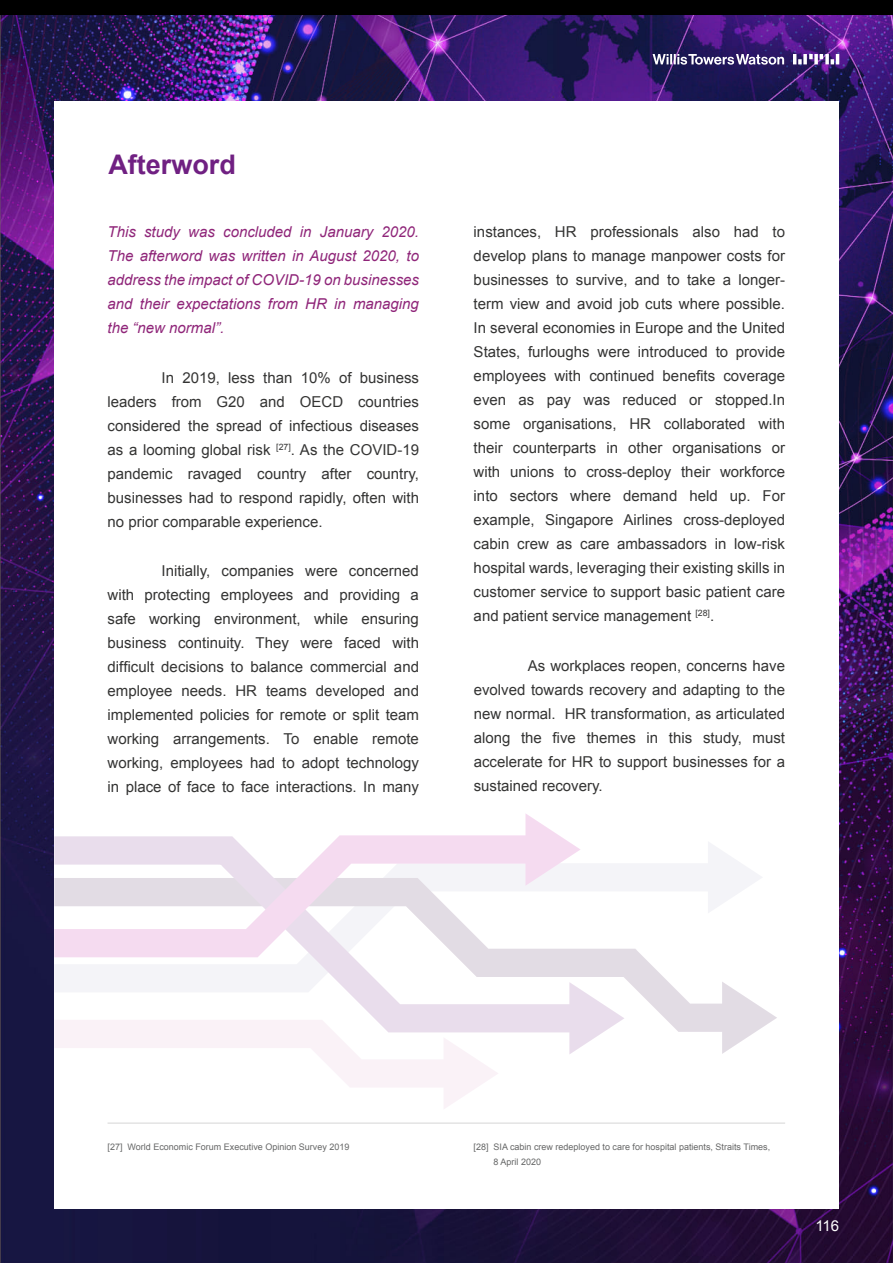
<style>
.page{position:relative;width:893px;height:1263px;background:#fff}
.page>*{position:absolute;margin:0;border:0;box-sizing:border-box;transform-origin:0 0}
.t1{font:700 27px "Arial";color:#702082}
.t2{font:15px/24px "Arial";color:#343433;text-align:justify}
.t3{font:italic 15px/24px "Arial";color:#8f2579;text-align:justify}
.t4{font:15px "Arial";color:#fff}
.t5{font:9px/15px "Arial";color:#666767}
</style>
<div class="page">
<img style="left:0;top:15px;width:893px;height:1248px">
<div style="left:54px;top:101px;width:785px;height:1107px;background:#fff"></div>
<svg style="left:653px;top:54px;width:186px;height:11px"></svg>
<div style="left:0;top:0;width:893px;height:15px;background:#000"></div>
<hr style="left:108px;top:1123px;width:677px;height:1px;background:#aaaaab">
<svg style="left:624px;top:842px;width:138px;height:36px"></svg>
<svg style="left:624px;top:878px;width:153px;height:176px"></svg>
<svg style="left:55px;top:864px;width:569px;height:190px"></svg>
<svg style="left:54px;top:814px;width:527px;height:143px"></svg>
<svg style="left:55px;top:1020px;width:444px;height:89px"></svg>
<h1 class="t1" style="left:108px;top:147px;width:129px">Afterword</h1>
<p class="t3" style="left:108px;top:220px;width:313px">This study was concluded in January 2020.<br>The afterword was written in August 2020, to address the impact of COVID-19 on businesses and their expectations from HR in managing the “new normal”.</p>
<p class="t2" style="left:108px;top:366px;width:313px;text-indent:54px">In 2019, less than 10% of business leaders from G20 and OECD countries considered the spread of infectious diseases as a looming global risk <sup>[27]</sup>. As the COVID-19 pandemic ravaged country after country, businesses had to respond rapidly, often with no prior comparable experience.</p>
<p class="t2" style="left:108px;top:559px;width:313px;text-indent:54px">Initially, companies were concerned with protecting employees and providing a safe working environment, while ensuring business continuity. They were faced with difficult decisions to balance commercial and employee needs. HR teams developed and implemented policies for remote or split team working arrangements. To enable remote working, employees had to adopt technology in place of face to face interactions. In many</p>
<p class="t2" style="left:474px;top:220px;width:313px">instances, HR professionals also had to develop plans to manage manpower costs for businesses to survive, and to take a longer&shy;term view and avoid job cuts where possible.<br>In several economies in Europe and the United States, furloughs were introduced to provide employees with continued benefits coverage even as pay was reduced or stopped.In some organisations, HR collaborated with their counterparts in other organisations or with unions to cross-deploy their workforce into sectors where demand held up. For example, Singapore Airlines cross-deployed cabin crew as care ambassadors in low-risk hospital wards, leveraging their existing skills in customer service to support basic patient care and patient service management <sup>[28]</sup>.</p>
<p class="t2" style="left:474px;top:654px;width:313px;text-indent:54px">As workplaces reopen, concerns have evolved towards recovery and adapting to the new normal. HR transformation, as articulated along the five themes in this study, must accelerate for HR to support businesses for a sustained recovery.</p>
<p class="t5" style="left:108px;top:1139px;width:243px">[27] World Economic Forum Executive Opinion Survey 2019</p>
<p class="t5" style="left:493px;top:1139px;width:278px;text-indent:-20px">[28] SIA cabin crew redeployed to care for hospital patients, Straits Times,<br>8 April 2020</p>
<p class="t4" style="left:815px;top:1216px;width:25px">116</p>
</div>
